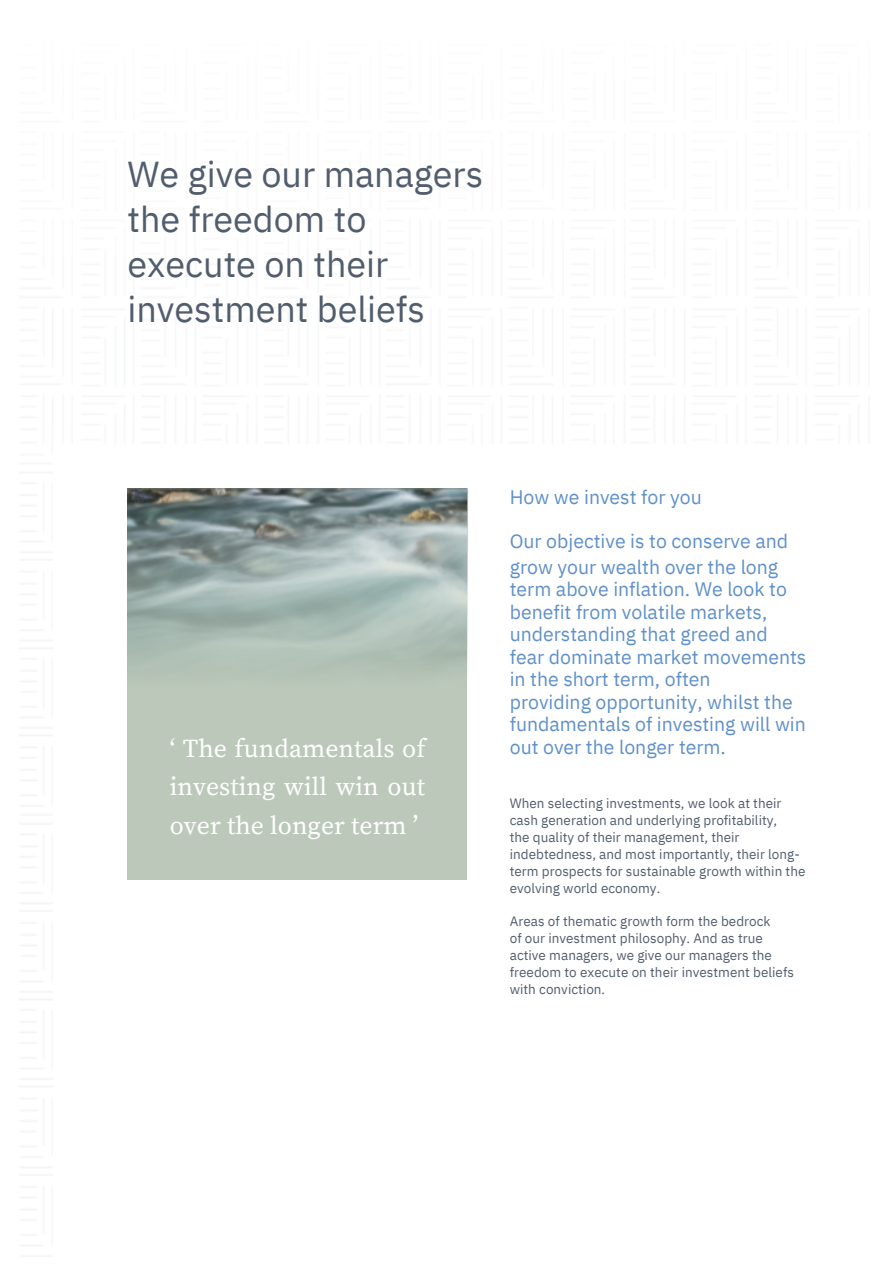
<style>
.page{position:relative;width:893px;height:1264px;background:#fff}
.page>*{position:absolute;margin:0;border:0;box-sizing:border-box;transform-origin:0 0}
.t1{font:36px/45px "IBM Plex Sans";color:#515d6d}
.t2{font:25.65px/38.2px "Source Serif Pro";letter-spacing:.005em;color:#fff;text-align:justify}
.t3{font:19.5px/22.5px "IBM Plex Sans";color:#5f90c9}
.t4{font:13.5px/16.8px "IBM Plex Sans";color:#515d6d}
</style>
<div class="page">
<div style="left:127px;top:489px;width:339px;height:390px;background:#bcc9ba"></div>
<img style="left:127px;top:489px;width:341px;height:199px">
<h1 class="t1" style="left:127px;top:151px;width:357px">We give our managers the freedom to execute on their investment beliefs</h1>
<h2 class="t2" style="left:170px;top:730px;width:257px">‘ The fundamentals of investing will win out over the longer term ’</h2>
<h3 class="t3" style="left:509px;top:485px;width:193px">How we invest for you</h3>
<h3 class="t3" style="left:509px;top:528px;width:280px;line-height:25.8px">Our objective is to conserve and grow your wealth over the long</h3>
<p class="t3" style="left:509px;top:577px;width:298px">term above inflation. We look to benefit from volatile markets, understanding that greed and fear dominate market movements in the short term, often<br>providing opportunity, whilst the fundamentals of investing will win out over the longer term.</p>
<p class="t4" style="left:509px;top:795px;width:297px">When selecting investments, we look at their cash generation and underlying profitability,<br>the quality of their management, their indebtedness, and most importantly, their long&shy;term prospects for sustainable growth within the evolving world economy.</p>
<p class="t4" style="left:509px;top:913px;width:286px">Areas of thematic growth form the bedrock<br>of our investment philosophy. And as true active managers, we give our managers the freedom to execute on their investment beliefs with conviction.</p>
</div>
